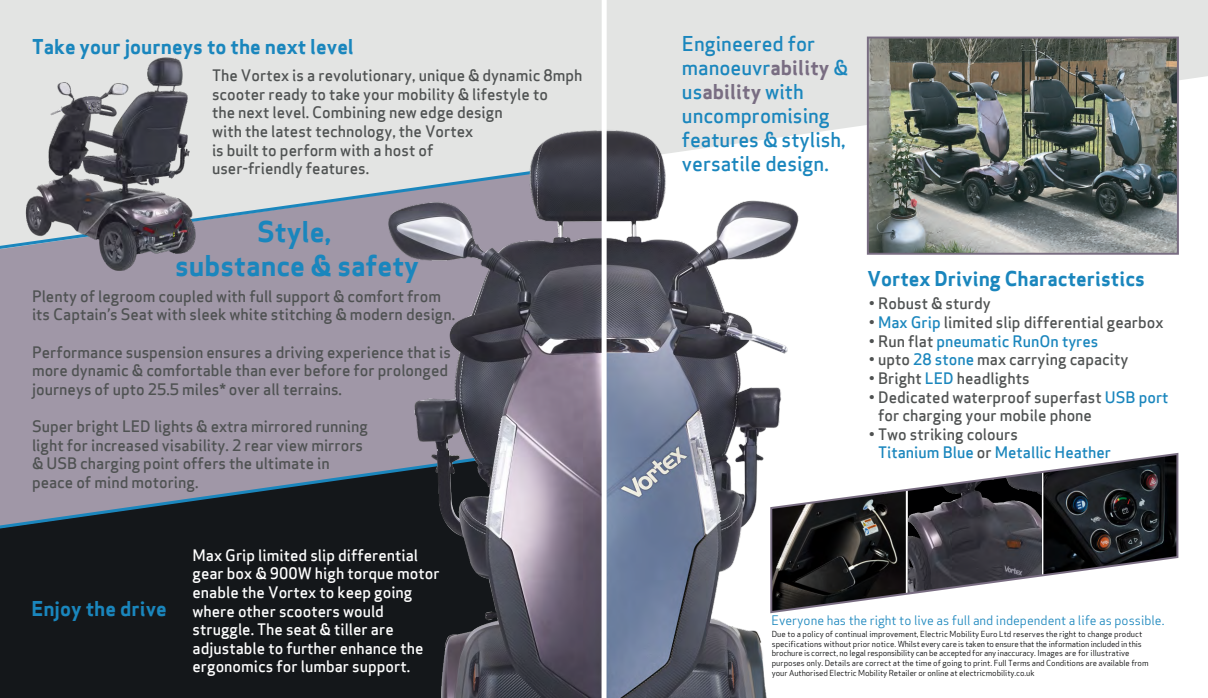
<style>
.page{position:relative;width:1208px;height:698px;background:#fff}
.page>*{position:absolute;margin:0;border:0;box-sizing:border-box;transform-origin:0 0}
.t1{font:28px/33.6px "Apex Sans Bold T";color:#1a86bd;text-align:center}
.t2{font:500 20px/24px "Apex Sans";color:#1a86bd}
.t3{font:20px "Apex Sans Bold T";color:#1a86bd}
.t4{font:20px "Apex Sans Bold T";color:#796d82}
.t5{font:500 15.5px/18.6px "Apex Sans";color:#4f5252}
.t6{font:500 15.5px/18.6px "Apex Sans";color:#fff}
.t7{font:500 15.5px/18.6px "Apex Sans";color:#1a86bd}
.t8{font:12.6px "Apex Sans";color:#1a86bd}
.t9{font:8px/9.6px "Apex Sans";letter-spacing:-.01em;color:#040506}
.s1{font-family:"Apex Sans Bold T";font-weight:400;color:#796d82}
.s2{font-family:"Apex Sans";font-weight:500;color:#1a86bd}
.s3{color:#1a86bd}
.s4{color:#4f5252}
</style>
<div class="page">
<svg style="left:607px;top:0;width:601px;height:209px;fill:#e3e4e3"></svg>
<div style="left:0;top:0;width:601px;height:156px;background:#e3e4e3"></div>
<div style="left:0;top:533px;width:384px;height:164px;background:#14171a"></div>
<div style="left:0;top:252px;width:384px;height:184px;background:#a097a7"></div>
<svg style="left:240px;top:156px;width:144px;height:96px;background:#bbbbc4"></svg>
<svg style="left:0;top:436px;width:384px;height:97px;background:#6e6c79"></svg>
<img style="left:384px;top:115px;width:420px;height:582px">
<img style="left:870px;top:40px;width:305px;height:211px">
<div style="left:867px;top:37px;width:311px;height:217px;border:2px solid #796d82"></div>
<div style="left:601px;top:0;width:6px;height:697px;background:#fff"></div>
<img style="left:0;top:45px;width:240px;height:234px">
<svg style="left:769px;top:451px;width:410px;height:163px"></svg>
<p class="t3" style="left:32px;top:34px;width:323px">Take your journeys to the next level</p>
<p class="t5" style="left:212px;top:64px;width:372px">The Vortex is a revolutionary, unique &amp; dynamic 8mph scooter ready to take your mobility &amp; lifestyle to<br>the next level. Combining new edge design<br>with the latest technology, the Vortex<br>is built to perform with a host of<br>user-friendly features.</p>
<h1 class="t1" style="left:175px;top:215px;width:245px">Style,<br>substance &amp; safety</h1>
<p class="t5" style="left:32px;top:284px;width:425px">Plenty of legroom coupled with full support &amp; comfort from its Captain’s Seat with sleek white stitching &amp; modern design.</p>
<p class="t5" style="left:32px;top:340px;width:420px">Performance suspension ensures a driving experience that is more dynamic &amp; comfortable than ever before for prolonged journeys of upto 25.5 miles* over all terrains.</p>
<p class="t5" style="left:32px;top:415px;width:337px">Super bright LED lights &amp; extra mirrored running light for increased visability. 2 rear view mirrors &amp; USB charging point offers the ultimate in peace of mind motoring.</p>
<p class="t3" style="left:32px;top:595px;width:137px">Enjoy the drive</p>
<p class="t6" style="left:193px;top:543px;width:248px">Max Grip limited slip differential gear box &amp; 900W high torque motor enable the Vortex to keep going where other scooters would struggle. The seat &amp; tiller are adjustable to further enhance the ergonomics for lumbar support.</p>
<p class="t2" style="left:682px;top:29px;width:168px">Engineered for manoeuvr<span class="s1">ability</span> &amp;</p>
<p class="t4" style="left:682px;top:79px;width:123px"><span class="s2">us</span>ability <span class="s2">with</span></p>
<p class="t2" style="left:682px;top:101px;width:165px">uncompromising features &amp; stylish, versatile design.</p>
<p class="t3" style="left:867px;top:265px;width:279px">Vortex Driving Characteristics</p>
<p class="t5" style="left:869px;top:292px;width:123px">• Robust &amp; sturdy</p>
<p class="t5" style="left:869px;top:311px;width:296px">• <span class="s3">Max Grip</span> limited slip differential gearbox</p>
<p class="t7" style="left:869px;top:329px;width:231px"><span class="s4">• Run flat</span> pneumatic RunOn tyres</p>
<p class="t5" style="left:869px;top:348px;width:261px">• upto <span class="s3">28 stone</span> max carrying capacity</p>
<p class="t5" style="left:869px;top:367px;width:162px">• Bright <span class="s3">LED</span> headlights</p>
<p class="t5" style="left:878px;top:385px;width:292px;text-indent:-9px">• Dedicated waterproof superfast <span class="s3">USB port </span>for charging your mobile phone</p>
<p class="t7" style="left:878px;top:422px;width:235px;text-indent:-9px"><span class="s4">• Two striking colours<br></span>Titanium Blue <span class="s4">or</span> Metallic Heather</p>
<p class="t8" style="left:771px;top:609px;width:394px">Everyone has the right to live as full and independent a life as possible.</p>
<p class="t9" style="left:772px;top:628px;width:378px">Due to a policy of continual improvement, Electric Mobility Euro Ltd reserves the right to change product specifications without prior notice. Whilst every care is taken to ensure that the information included in this brochure is correct, no legal responsibility can be accepted for any inaccuracy. Images are for illustrative purposes only. Details are correct at the time of going to print. Full Terms and Conditions are available from your Authorised Electric Mobility Retailer or online at electricmobility.co.uk</p>
</div>
